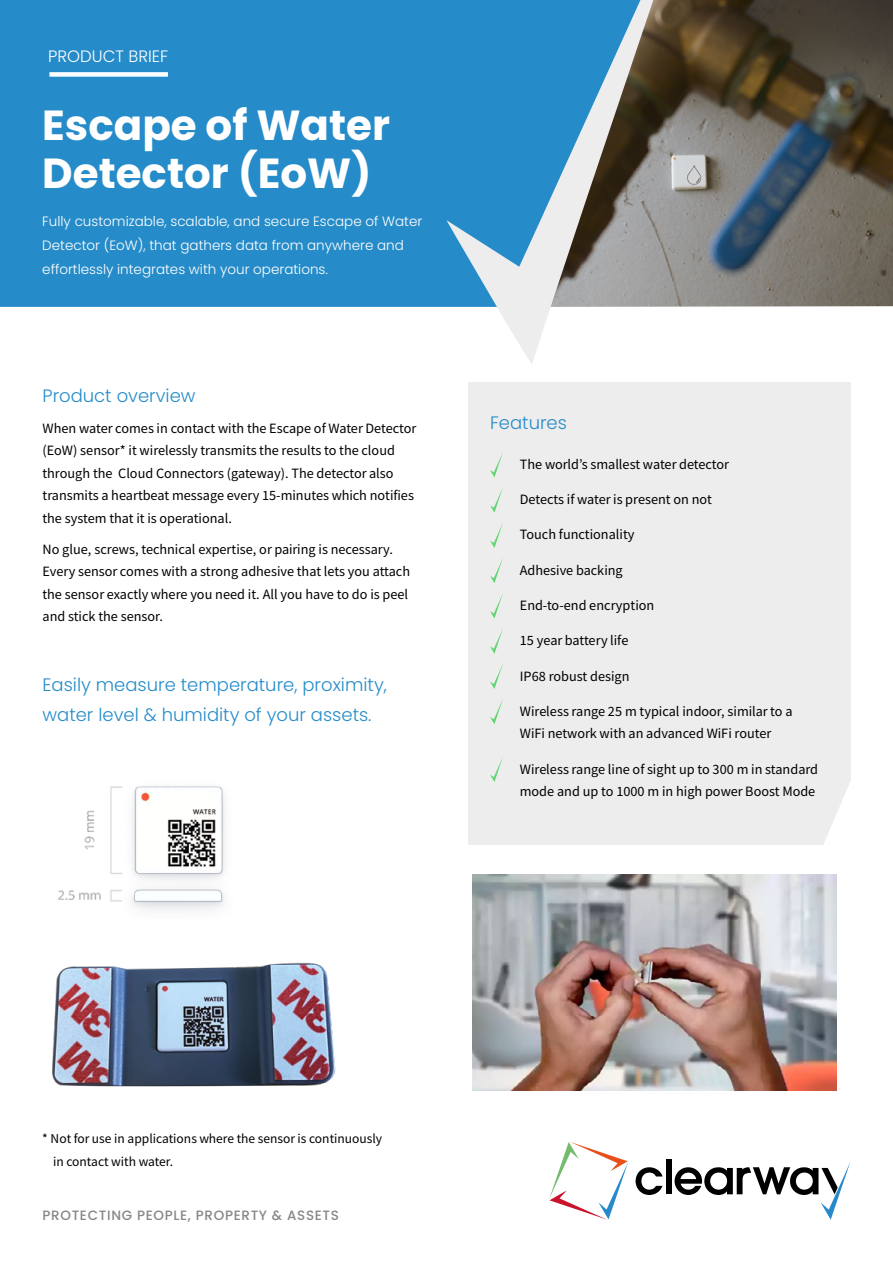
<style>
.page{position:relative;width:893px;height:1263px;background:#fff}
.page>*{position:absolute;margin:0;border:0;box-sizing:border-box;transform-origin:0 0}
.t1{font:700 42px/48px "Poppins";color:#fff}
.t2{font:300 18px/30px "Poppins";color:#268cc9}
.t3{font:300 16.5px "Poppins";color:#fff}
.t4{font:14.25px/22.5px "Source Sans Variable";color:#000}
.t5{font:300 13.5px/24px "Poppins";color:#fff}
.t6{font:13.5px/22.5px "Source Sans Variable";color:#000}
.t7{font:500 13.5px "Poppins";letter-spacing:.05em;color:#878787}
</style>
<div class="page">
<svg style="left:549px;top:1142px;width:79px;height:78px"></svg>
<div style="left:666px;top:1159px;width:5px;height:35px;background:#000"></div>
<svg style="left:675px;top:1163px;width:175px;height:57px"></svg>
<svg style="left:636px;top:1167px;width:26px;height:28px"></svg>
<img style="left:473px;top:874px;width:363px;height:217px">
<div style="left:0;top:0;width:446px;height:307px;background:#268cc9"></div>
<img style="left:701px;top:0;width:192px;height:307px">
<svg style="left:446px;top:0;width:255px;height:363px"></svg>
<div style="left:49px;top:72px;width:119px;height:5px;background:#fff"></div>
<div style="left:468px;top:383px;width:382px;height:462px;background:#ededed"></div>
<svg style="left:824px;top:766px;width:27px;height:79px"></svg>
<svg style="left:490px;top:452px;width:13px;height:26px"></svg>
<svg style="left:490px;top:488px;width:13px;height:25px"></svg>
<svg style="left:490px;top:523px;width:13px;height:25px"></svg>
<svg style="left:490px;top:558px;width:13px;height:25px"></svg>
<svg style="left:490px;top:594px;width:13px;height:25px"></svg>
<svg style="left:490px;top:629px;width:13px;height:25px"></svg>
<svg style="left:490px;top:664px;width:13px;height:25px"></svg>
<svg style="left:490px;top:699px;width:13px;height:25px"></svg>
<svg style="left:490px;top:757px;width:13px;height:25px"></svg>
<img style="left:85px;top:786px;width:140px;height:52px">
<img style="left:52px;top:838px;width:284px;height:249px">
<p class="t3" style="left:48px;top:47px;width:122px">PRODUCT BRIEF</p>
<h1 class="t1" style="left:42px;top:101px;width:349px">Escape of Water<br>Detector (EoW)</h1>
<p class="t5" style="left:42px;top:209px;width:381px">Fully customizable, scalable, and secure Escape of Water<br>Detector (EoW), that gathers data from anywhere and effortlessly integrates with your operations.</p>
<p class="t2" style="left:43px;top:380px;width:155px">Product overview</p>
<p class="t4" style="left:43px;top:417px;width:375px">When water comes in contact with the Escape of Water Detector (EoW) sensor* it wirelessly transmits the results to the cloud through the Cloud Connectors (gateway). The detector also transmits a heartbeat message every 15-minutes which notifies the system that it is operational.</p>
<p class="t4" style="left:43px;top:538px;width:369px">No glue, screws, technical expertise, or pairing is necessary.<br>Every sensor comes with a strong adhesive that lets you attach the sensor exactly where you need it. All you have to do is peel and stick the sensor.</p>
<p class="t2" style="left:43px;top:669px;width:346px">Easily measure temperature, proximity, water level &amp; humidity of your assets.</p>
<p class="t2" style="left:490px;top:408px;width:78px">Features</p>
<p class="t4" style="left:520px;top:453px;width:211px">The world’s smallest water detector</p>
<p class="t4" style="left:520px;top:488px;width:194px">Detects if water is present on not</p>
<p class="t4" style="left:520px;top:524px;width:116px">Touch functionality</p>
<p class="t4" style="left:520px;top:559px;width:104px">Adhesive backing</p>
<p class="t4" style="left:520px;top:594px;width:136px">End-to-end encryption</p>
<p class="t4" style="left:520px;top:629px;width:110px">15 year battery life</p>
<p class="t4" style="left:520px;top:665px;width:111px">IP68 robust design</p>
<p class="t4" style="left:520px;top:700px;width:274px">Wireless range 25 m typical indoor, similar to a<br>WiFi network with an advanced WiFi router</p>
<p class="t4" style="left:520px;top:758px;width:300px">Wireless range line of sight up to 300 m in standard mode and up to 1000 m in high power Boost Mode</p>
<p class="t6" style="left:53px;top:1128px;width:330px;text-indent:-11px">* Not for use in applications where the sensor is continuously in contact with water.</p>
<p class="t7" style="left:43px;top:1207px;width:298px">PROTECTING PEOPLE, PROPERTY &amp; ASSETS</p>
</div>
